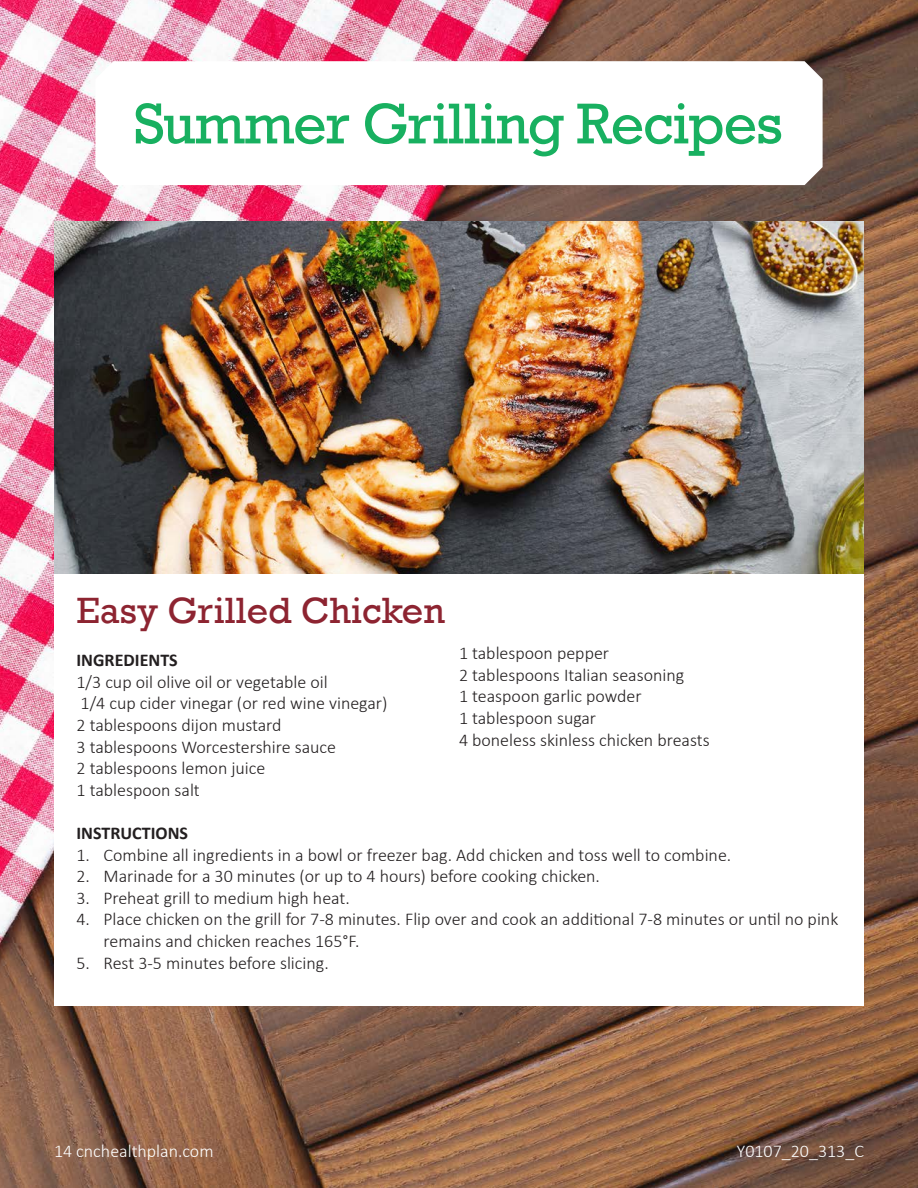
<style>
.page{position:relative;width:918px;height:1188px;background:#fff}
.page>*{position:absolute;margin:0;border:0;box-sizing:border-box;transform-origin:0 0}
.t1{font:58.5px "Rockwell";letter-spacing:-.02em;color:#18b060}
.t2{font:37.5px "Rockwell";color:#8d2431}
.t3{font:300 18px/21.6px "Calibri";color:#231f20}
.t4{font:300 18px "Calibri";color:#fff}
.t5{font:700 18px "Calibri";color:#231f20}
</style>
<div class="page">
<img style="left:0;top:0;width:918px;height:1188px">
<img style="left:54px;top:221px;width:810px;height:353px">
<div style="left:54px;top:574px;width:810px;height:432px;background:#fff"></div>
<svg style="left:95px;top:61px;width:728px;height:124px"></svg>
<p class="t1" style="left:134px;top:90px;width:651px">Summer Grilling Recipes</p>
<p class="t2" style="left:76px;top:589px;width:370px">Easy Grilled Chicken</p>
<p class="t5" style="left:76px;top:649px;width:103px">INGREDIENTS</p>
<p class="t3" style="left:76px;top:671px;width:253px">1/3 cup oil olive oil or vegetable oil</p>
<p class="t3" style="left:81px;top:692px;width:308px">1/4 cup cider vinegar (or red wine vinegar)</p>
<p class="t3" style="left:76px;top:714px;width:207px">2 tablespoons dijon mustard</p>
<p class="t3" style="left:76px;top:736px;width:261px">3 tablespoons Worcestershire sauce</p>
<p class="t3" style="left:76px;top:757px;width:190px">2 tablespoons lemon juice</p>
<p class="t3" style="left:76px;top:779px;width:125px">1 tablespoon salt</p>
<p class="t5" style="left:76px;top:822px;width:113px">INSTRUCTIONS</p>
<p class="t3" style="left:76px;top:844px;width:656px">1. Combine all ingredients in a bowl or freezer bag. Add chicken and toss well to combine.</p>
<p class="t3" style="left:76px;top:865px;width:525px">2. Marinade for a 30 minutes (or up to 4 hours) before cooking chicken.</p>
<p class="t3" style="left:76px;top:887px;width:275px">3. Preheat grill to medium high heat.</p>
<p class="t3" style="left:104px;top:908px;width:736px;text-indent:-27px">4. Place chicken on the grill for 7-8 minutes. Flip over and cook an additional 7-8 minutes or until no pink remains and chicken reaches 165°F.</p>
<p class="t3" style="left:76px;top:952px;width:254px">5. Rest 3-5 minutes before slicing.</p>
<p class="t3" style="left:459px;top:642px;width:152px">1 tablespoon pepper</p>
<p class="t3" style="left:459px;top:664px;width:227px">2 tablespoons Italian seasoning</p>
<p class="t3" style="left:459px;top:686px;width:184px">1 teaspoon garlic powder</p>
<p class="t3" style="left:459px;top:707px;width:139px">1 tablespoon sugar</p>
<p class="t3" style="left:459px;top:729px;width:252px">4 boneless skinless chicken breasts</p>
<p class="t4" style="left:54px;top:1140px;width:161px">14 cnchealthplan.com</p>
<p class="t4" style="left:737px;top:1140px;width:129px">Y0107_20_313_C</p>
</div>
